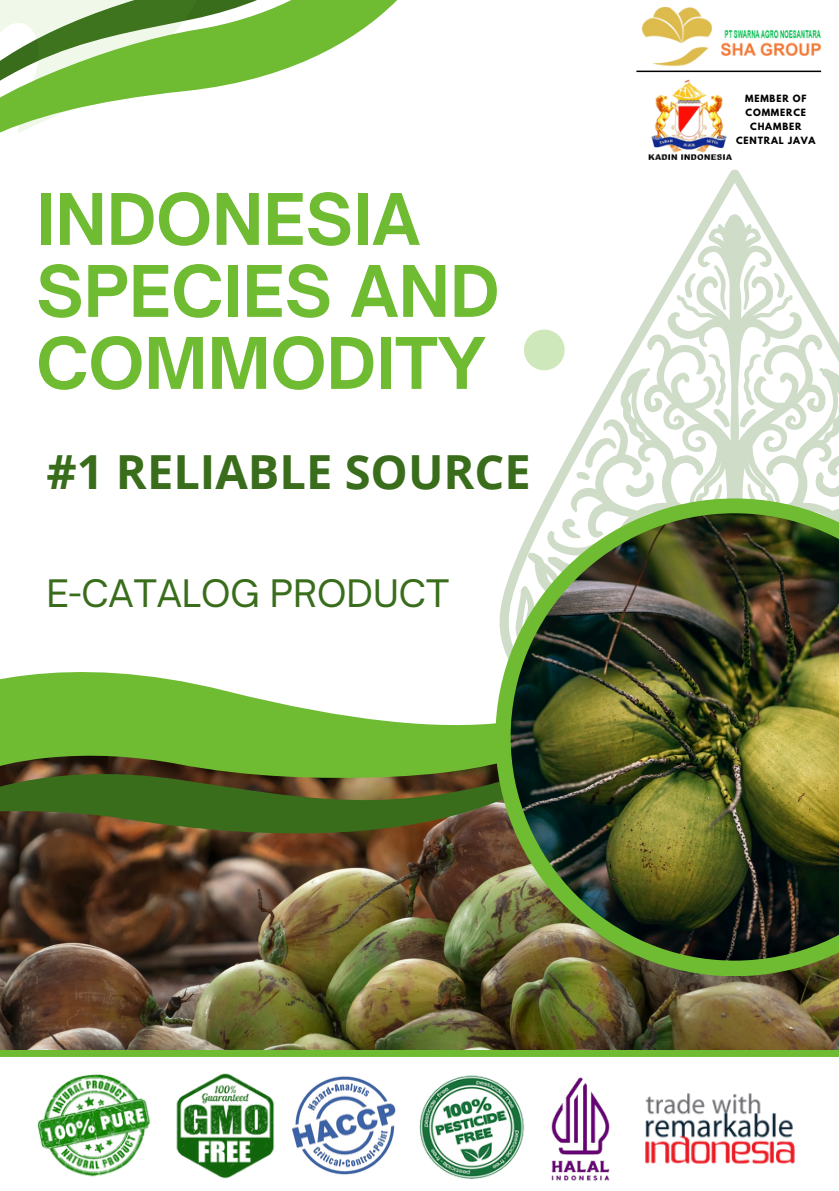
<style>
.page{position:relative;width:839px;height:1191px;background:#fff}
.page>*{position:absolute;margin:0;border:0;box-sizing:border-box;transform-origin:0 0}
.t1{font:700 68px/72px "Open Sauce One";color:#6fbc32}
.t2{font:700 47px "Open Sans";color:#396d1b}
.t3{font:36.2px "Open Sauce One";color:#396d1b}
.t4{font:700 8.8px/14px "League Spartan";letter-spacing:.095em;color:#000;text-align:center}
</style>
<div class="page">
<svg style="left:541px;top:170px;width:297px;height:328px"></svg>
<svg style="left:292px;top:0;width:91px;height:67px;fill:#6fbc32"></svg>
<svg style="left:0;top:0;width:292px;height:133px;fill:#6fbc32"></svg>
<svg style="left:26px;top:0;width:162px;height:44px;background:#8fb279"></svg>
<img style="left:0;top:883px;width:838px;height:168px">
<svg style="left:0;top:672px;width:292px;height:34px;fill:#6fbc32"></svg>
<img style="left:0;top:706px;width:495px;height:177px">
<img style="left:495px;top:498px;width:343px;height:478px">
<img style="left:510px;top:513px;width:328px;height:448px">
<svg style="left:524px;top:330px;width:40px;height:40px"></svg>
<svg style="left:0;top:1051px;width:838px;height:82px"></svg>
<img style="left:36px;top:1072px;width:116px;height:105px">
<img style="left:168px;top:1068px;width:115px;height:111px">
<img style="left:283px;top:1066px;width:119px;height:109px">
<img style="left:420px;top:1072px;width:100px;height:107px">
<img style="left:641px;top:1090px;width:156px;height:74px">
<img style="left:520px;top:1068px;width:121px;height:113px">
<img style="left:641px;top:7px;width:87px;height:60px">
<img style="left:721px;top:24px;width:99px;height:31px">
<hr style="left:636px;top:71px;width:185px;height:1px;background:#000">
<img style="left:648px;top:80px;width:84px;height:79px">
<p class="t1" style="left:36px;top:183px;width:464px">INDONESIA<br>SPECIES AND<br>COMMODITY</p>
<p class="t2" style="left:47px;top:439px;width:486px">#1 RELIABLE SOURCE</p>
<p class="t3" style="left:47px;top:571px;width:404px">E-CATALOG PRODUCT</p>
<p class="t4" style="left:736px;top:92px;width:81px">MEMBER OF<br>COMMERCE<br>CHAMBER<br>CENTRAL JAVA</p>
</div>
